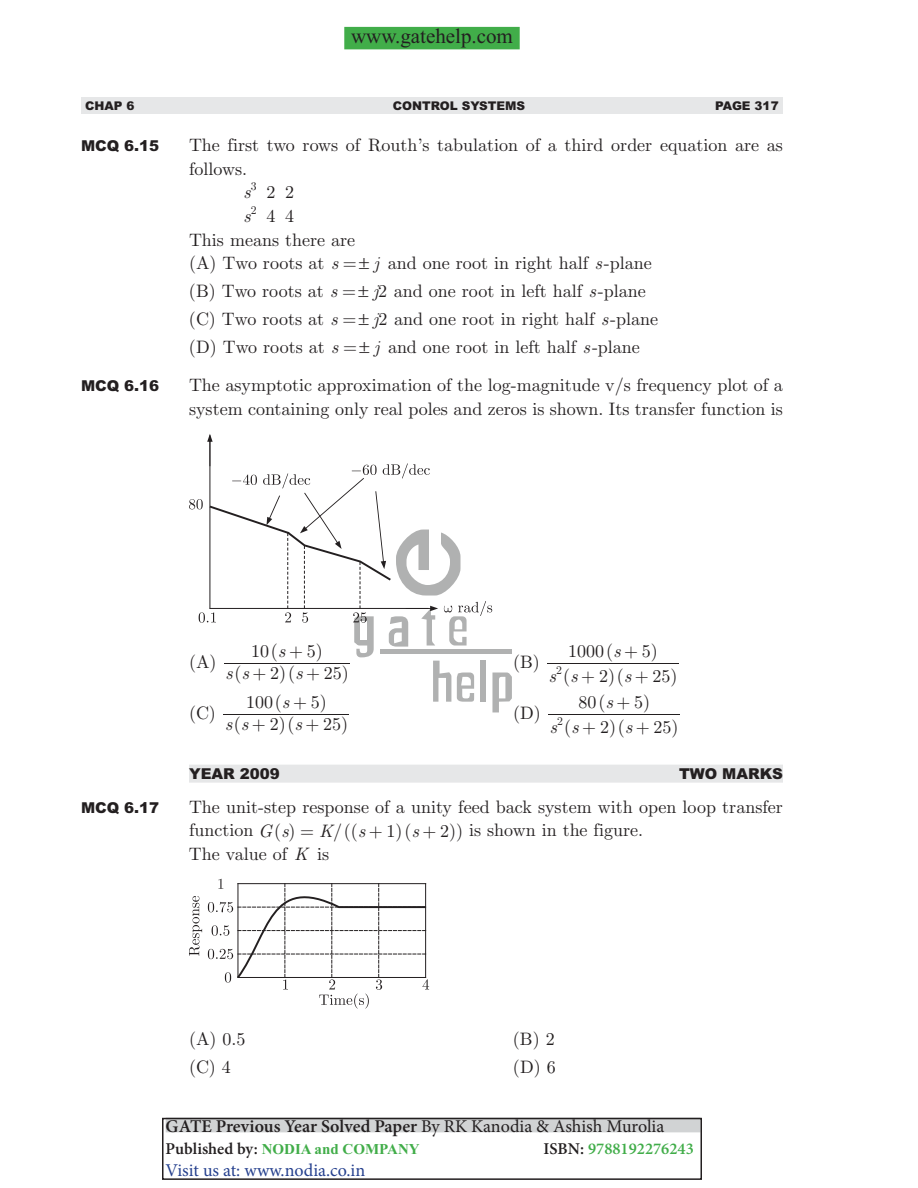
<style>
.page{position:relative;width:918px;height:1188px;background:#fff}
.page>*{position:absolute;margin:0;border:0;box-sizing:border-box;transform-origin:0 0}
.t1{font:21px "Times New Roman";color:#231f20}
.t2{font:18px/23.4px "Euclid";color:#231f20}
.t3{font:600 18px "Minion Pro";color:#231f20}
.t4{font:18px "Minion Pro";color:#25408e}
.t5{font:italic 18px/23.4px "Euclid";color:#231f20}
.t6{font:600 16.5px "Minion Pro";color:#41ad49}
.t7{font:900 15px "Arial";color:#231f20}
.t8{font:700 15px "Times New Roman";color:#41ad49}
.t9{font:900 12px "Arial";color:#231f20}
.t10{font:11.7px/23.4px "Euclid";color:#231f20}
.s1{font-style:italic}
.s2{font-family:"MM Binary"}
.s3{font-weight:400}
.s4{font-family:"Minion Pro";font-weight:600;font-size:16.5px;color:#231f20}
.s5{color:#231f20}
</style>
<div class="page">
<div style="left:81px;top:97px;width:702px;height:16px;background:#e6e7e8"></div>
<div style="left:166px;top:1117px;width:534px;height:15px;background:#d1d3d4"></div>
<div style="left:162px;top:1118px;width:540px;height:62px;border:2px solid #231f20"></div>
<div style="left:344px;top:27px;width:176px;height:22px;background:#41ad49"></div>
<div style="left:189px;top:765px;width:594px;height:18px;background:#e6e7e8"></div>
<hr style="left:547px;top:663px;width:131px;height:1px;background:#231f20">
<hr style="left:224px;top:714px;width:125px;height:1px;background:#231f20">
<hr style="left:548px;top:714px;width:132px;height:1px;background:#231f20">
<svg style="left:189px;top:896px;width:13px;height:60px"></svg>
<svg style="left:208px;top:878px;width:221px;height:131px"></svg>
<svg style="left:189px;top:434px;width:323px;height:278px"></svg>
<p class="t1" style="left:351px;top:23px;width:163px">www.gatehelp.com</p>
<p class="t9" style="left:85px;top:101px;width:51px">CHAP 6</p>
<p class="t9" style="left:393px;top:101px;width:134px">CONTROL SYSTEMS</p>
<p class="t9" style="left:715px;top:101px;width:65px">PAGE 317</p>
<p class="t7" style="left:81px;top:140px;width:80px">MCQ 6.15</p>
<p class="t2" style="left:189px;top:135px;width:595px">The first two rows of Routh’s tabulation of a third order equation are as follows.</p>
<p class="t5" style="left:243px;top:182px;width:9px">s s</p>
<p class="t2" style="left:266px;top:182px;width:11px">2<br>4</p>
<p class="t2" style="left:285px;top:182px;width:11px">2<br>4</p>
<p class="t10" style="left:251px;top:176px;width:7px">3<br>2</p>
<p class="t2" style="left:189px;top:230px;width:168px">This means there are (A) Two roots at <span class="s1">s</span></p>
<p class="t2" style="left:359px;top:253px;width:295px"><span class="s2">!</span> and one root in right half <span class="s1">s</span> -plane</p>
<p class="t5" style="left:373px;top:253px;width:7px">j</p>
<p class="t2" style="left:189px;top:281px;width:150px">(B) Two roots at <span class="s1">s</span></p>
<p class="t5" style="left:373px;top:281px;width:7px">j</p>
<p class="t2" style="left:358px;top:281px;width:290px"><span class="s2">!</span> 2 and one root in left half <span class="s1">s</span> -plane</p>
<p class="t2" style="left:189px;top:309px;width:150px">(C) Two roots at <span class="s1">s</span></p>
<p class="t5" style="left:373px;top:309px;width:7px">j</p>
<p class="t2" style="left:358px;top:309px;width:302px"><span class="s2">!</span> 2 and one root in right half <span class="s1">s</span> -plane</p>
<p class="t2" style="left:189px;top:337px;width:151px">(D) Two roots at <span class="s1">s</span></p>
<p class="t5" style="left:374px;top:337px;width:7px">j</p>
<p class="t2" style="left:359px;top:337px;width:283px"><span class="s2">!</span> and one root in left half <span class="s1">s</span> -plane</p>
<p class="t7" style="left:81px;top:381px;width:80px">MCQ 6.16</p>
<p class="t2" style="left:189px;top:375px;width:595px">The asymptotic approximation of the log-magnitude v/s frequency plot of a system containing only real poles and zeros is shown. Its transfer function is</p>
<p class="t2" style="left:189px;top:651px;width:29px">(A)</p>
<p class="t2" style="left:189px;top:703px;width:28px">(C)</p>
<p class="t2" style="left:251px;top:641px;width:36px">10(<span class="s1">s</span></p>
<p class="t2" style="left:307px;top:641px;width:18px">5)</p>
<p class="t2" style="left:234px;top:663px;width:9px">(</p>
<p class="t2" style="left:270px;top:663px;width:34px">2)(<span class="s1">s</span></p>
<p class="t2" style="left:324px;top:663px;width:27px">25)</p>
<p class="t5" style="left:225px;top:663px;width:25px">s s</p>
<p class="t2" style="left:246px;top:692px;width:45px">100(<span class="s1">s</span></p>
<p class="t2" style="left:311px;top:692px;width:18px">5)</p>
<p class="t5" style="left:225px;top:714px;width:25px">s s</p>
<p class="t2" style="left:234px;top:714px;width:9px">(</p>
<p class="t2" style="left:270px;top:714px;width:34px">2)(<span class="s1">s</span></p>
<p class="t2" style="left:323px;top:714px;width:27px">25)</p>
<p class="t2" style="left:513px;top:651px;width:28px">(B)</p>
<p class="t2" style="left:513px;top:703px;width:29px">(D)</p>
<p class="t2" style="left:568px;top:641px;width:54px">1000(<span class="s1">s</span></p>
<p class="t2" style="left:642px;top:641px;width:18px">5)</p>
<p class="t5" style="left:549px;top:666px;width:31px">s s</p>
<p class="t10" style="left:556px;top:659px;width:7px">2</p>
<p class="t2" style="left:563px;top:666px;width:9px">(</p>
<p class="t2" style="left:599px;top:666px;width:34px">2)(<span class="s1">s</span></p>
<p class="t2" style="left:653px;top:666px;width:27px">25)</p>
<p class="t2" style="left:579px;top:692px;width:36px">80(<span class="s1">s</span></p>
<p class="t2" style="left:634px;top:692px;width:18px">5)</p>
<p class="t10" style="left:557px;top:711px;width:7px">2</p>
<p class="t2" style="left:564px;top:717px;width:9px">(</p>
<p class="t2" style="left:600px;top:717px;width:34px">2)(<span class="s1">s</span></p>
<p class="t2" style="left:654px;top:717px;width:27px">25)</p>
<p class="t5" style="left:550px;top:717px;width:31px">s s</p>
<p class="t7" style="left:189px;top:768px;width:92px">YEAR 2009</p>
<p class="t7" style="left:679px;top:768px;width:105px">TWO MARKS</p>
<p class="t7" style="left:81px;top:802px;width:80px">MCQ 6.17</p>
<p class="t2" style="left:189px;top:797px;width:595px">The unit-step response of a unity feed back system with open loop transfer function <span class="s1">G s</span></p>
<p class="t2" style="left:319px;top:820px;width:47px"><span class="s1">K</span>/((<span class="s1">s</span></p>
<p class="t2" style="left:387px;top:820px;width:34px">1)(<span class="s1">s</span></p>
<p class="t2" style="left:274px;top:820px;width:23px">( )</p>
<p class="t2" style="left:440px;top:820px;width:204px">2)) is shown in the figure.</p>
<p class="t2" style="left:189px;top:844px;width:142px">The value of <span class="s1">K</span> is</p>
<p class="t2" style="left:189px;top:1029px;width:58px">(A) 0.5</p>
<p class="t2" style="left:513px;top:1029px;width:43px">(B) 2</p>
<p class="t2" style="left:189px;top:1057px;width:43px">(C) 4</p>
<p class="t2" style="left:513px;top:1057px;width:44px">(D) 6</p>
<p class="t3" style="left:166px;top:1119px;width:500px">GATE Previous Year Solved Paper <span class="s3">By RK Kanodia &amp; Ashish Murolia</span></p>
<p class="t8" style="left:166px;top:1140px;width:256px"><span class="s4">Published by:</span> NODIA and COMPANY</p>
<p class="t6" style="left:544px;top:1142px;width:152px"><span class="s5">ISBN:</span> 9788192276243</p>
<p class="t4" style="left:166px;top:1163px;width:201px">Visit us at: www.nodia.co.in</p>
</div>
